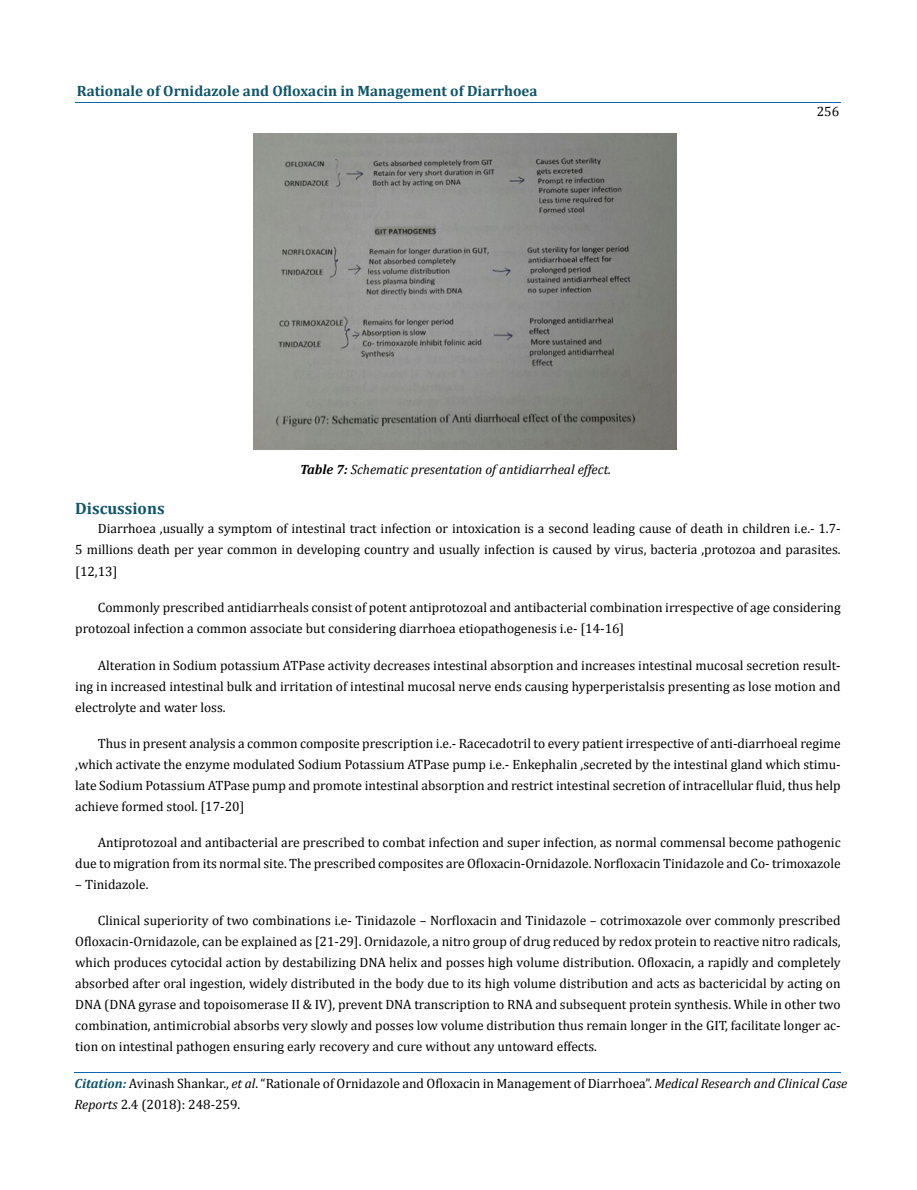
<style>
.page{position:relative;width:917px;height:1190px;background:#fff}
.page>*{position:absolute;margin:0;border:0;box-sizing:border-box;transform-origin:0 0}
.t1{font:700 16.5px "Cambria";color:#0e546a}
.t2{font:700 15px "Cambria";color:#0e546a}
.t3{font:13.5px/21px "Cambria";color:#000;text-align:justify}
.t4{font:italic 13.5px "Cambria";color:#000}
.s1{font-weight:700}
.s2{font-weight:700;font-style:italic;font-size:13.35px;color:#0e546a}
.s3{font-style:italic}
</style>
<div class="page">
<hr style="left:75px;top:102px;width:765px;height:1px;background:#0d66b1">
<hr style="left:74px;top:1072px;width:766px;height:1px;background:#0d66b1">
<img style="left:254px;top:133px;width:422px;height:316px">
<p class="t2" style="left:77px;top:82px;width:462px">Rationale of Ornidazole and Ofloxacin in Management of Diarrhoea</p>
<p class="t4" style="left:300px;top:461px;width:313px"><span class="s1">Table 7:</span> Schematic presentation of antidiarrheal effect.</p>
<p class="t3" style="left:816px;top:101px;width:24px">256</p>
<p class="t1" style="left:75px;top:498px;width:91px">Discussions</p>
<p class="t3" style="left:75px;top:518px;width:767px;text-indent:23px">Diarrhoea ,usually a symptom of intestinal tract infection or intoxication is a second leading cause of death in children i.e.- 1.7- 5 millions death per year common in developing country and usually infection is caused by virus, bacteria ,protozoa and parasites. [12,13]</p>
<p class="t3" style="left:75px;top:596px;width:767px;text-indent:23px">Commonly prescribed antidiarrheals consist of potent antiprotozoal and antibacterial combination irrespective of age considering protozoal infection a common associate but considering diarrhoea etiopathogenesis i.e- [14-16]</p>
<p class="t3" style="left:75px;top:655px;width:767px;text-indent:23px">Alteration in Sodium potassium ATPase activity decreases intestinal absorption and increases intestinal mucosal secretion result&shy;ing in increased intestinal bulk and irritation of intestinal mucosal nerve ends causing hyperperistalsis presenting as lose motion and electrolyte and water loss.</p>
<p class="t3" style="left:75px;top:733px;width:767px;text-indent:23px">Thus in present analysis a common composite prescription i.e.- Racecadotril to every patient irrespective of anti-diarrhoeal regime ,which activate the enzyme modulated Sodium Potassium ATPase pump i.e.- Enkephalin ,secreted by the intestinal gland which stimu&shy;late Sodium Potassium ATPase pump and promote intestinal absorption and restrict intestinal secretion of intracellular fluid, thus help achieve formed stool. [17-20]</p>
<p class="t3" style="left:75px;top:832px;width:767px;text-align:right">Antiprotozoal and antibacterial are prescribed to combat infection and super infection, as normal commensal become pathogenic due to migration from its normal site. The prescribed composites are Ofloxacin-Ornidazole. Norfloxacin Tinidazole and Co- trimoxazole</p>
<p class="t3" style="left:75px;top:874px;width:75px">– Tinidazole.</p>
<p class="t3" style="left:75px;top:910px;width:767px;text-indent:23px">Clinical superiority of two combinations i.e- Tinidazole – Norfloxacin and Tinidazole – cotrimoxazole over commonly prescribed Ofloxacin-Ornidazole, can be explained as [21-29]. Ornidazole, a nitro group of drug reduced by redox protein to reactive nitro radicals, which produces cytocidal action by destabilizing DNA helix and posses high volume distribution. Ofloxacin, a rapidly and completely absorbed after oral ingestion, widely distributed in the body due to its high volume distribution and acts as bactericidal by acting on DNA (DNA gyrase and topoisomerase II &amp; IV), prevent DNA transcription to RNA and subsequent protein synthesis. While in other two combination, antimicrobial absorbs very slowly and posses low volume distribution thus remain longer in the GIT, facilitate longer ac&shy;tion on intestinal pathogen ensuring early recovery and cure without any untoward effects.</p>
<p class="t3" style="left:75px;top:1072px;width:774px"><span class="s2">Citation:</span> Avinash Shankar., <span class="s3">et al</span>. “Rationale of Ornidazole and Ofloxacin in Management of Diarrhoea”. <span class="s3">Medical Research and Clinical Case<br>Reports</span> 2.4 (2018): 248-259.</p>
</div>
